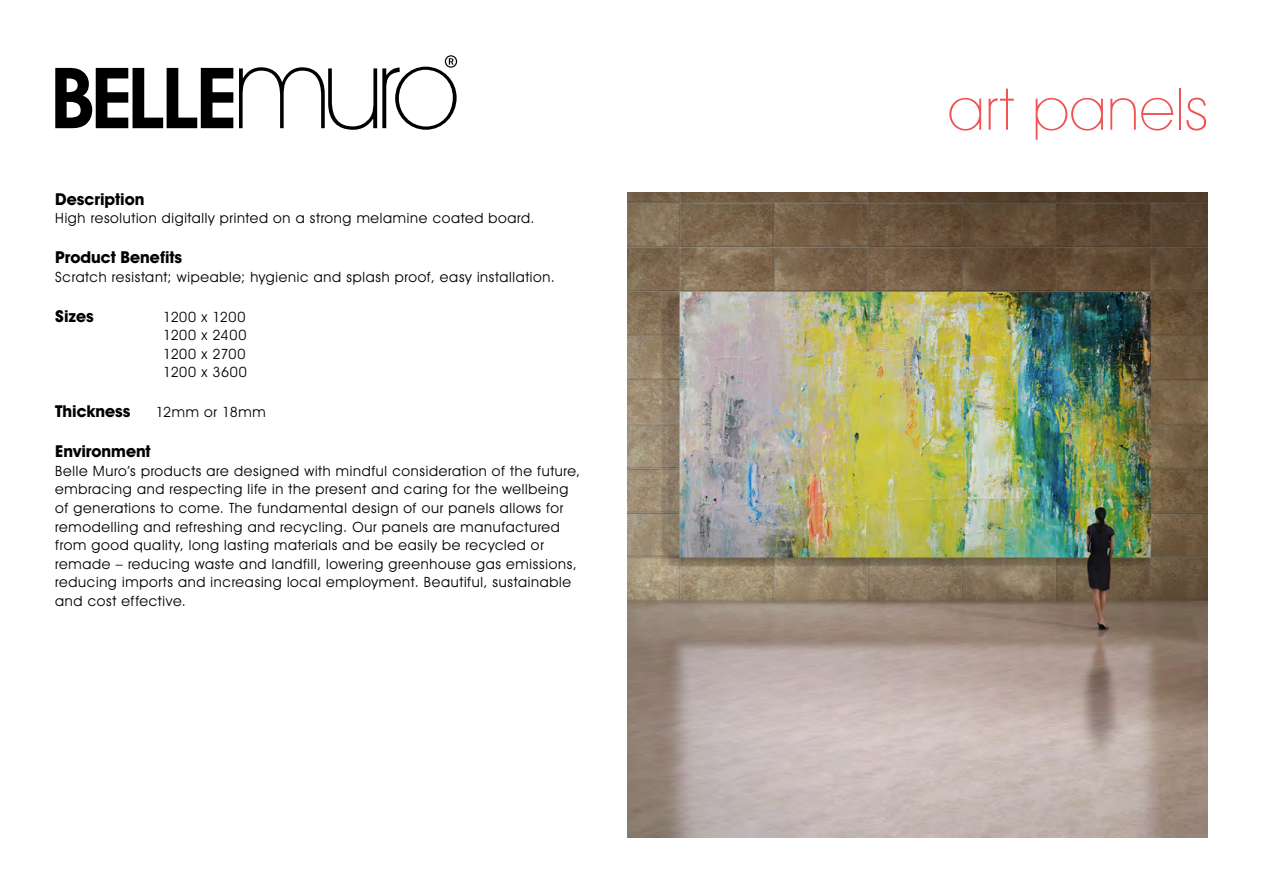
<style>
.page{position:relative;width:1263px;height:893px;background:#fff}
.page>*{position:absolute;margin:0;border:0;box-sizing:border-box;transform-origin:0 0}
.t1{font:200 57.9px "Avant Garde IT Cby BT";letter-spacing:.015em;color:#f05354}
.t2{font:700 16.5px "Avant Garde IT Cby BT";color:#000}
.t3{font:14.25px/18.6px "Avant Garde IT Cby BT";letter-spacing:.05em;color:#000;text-align:justify}
</style>
<div class="page">
<svg style="left:55px;top:68px;width:178px;height:60px"></svg>
<svg style="left:239px;top:55px;width:218px;height:75px"></svg>
<img style="left:627px;top:192px;width:581px;height:646px">
<p class="t2" style="left:55px;top:189px;width:91px">Description</p>
<p class="t3" style="left:55px;top:209px;width:481px">High resolution digitally printed on a strong melamine coated board.</p>
<p class="t2" style="left:55px;top:247px;width:129px">Product Benefits</p>
<p class="t3" style="left:55px;top:267px;width:501px">Scratch resistant; wipeable; hygienic and splash proof, easy installation.</p>
<p class="t2" style="left:55px;top:306px;width:40px">Sizes</p>
<p class="t3" style="left:163px;top:307px;width:85px">1200 x 1200<br>1200 x 2400<br>1200 x 2700<br>1200 x 3600</p>
<p class="t2" style="left:55px;top:401px;width:77px">Thickness</p>
<p class="t3" style="left:156px;top:403px;width:111px">12mm or 18mm</p>
<p class="t2" style="left:55px;top:441px;width:97px">Environment</p>
<p class="t3" style="left:55px;top:461px;width:526px;text-align:left">Belle Muro’s products are designed with mindful consideration of the future, embracing and respecting life in the present and caring for the wellbeing of generations to come. The fundamental design of our panels allows for remodelling and refreshing and recycling. Our panels are manufactured from good quality, long lasting materials and be easily be recycled or remade – reducing waste and landfill, lowering greenhouse gas emissions, reducing imports and increasing local employment. Beautiful, sustainable and cost effective.</p>
<h1 class="t1" style="left:948px;top:74px;width:261px">art panels</h1>
</div>
